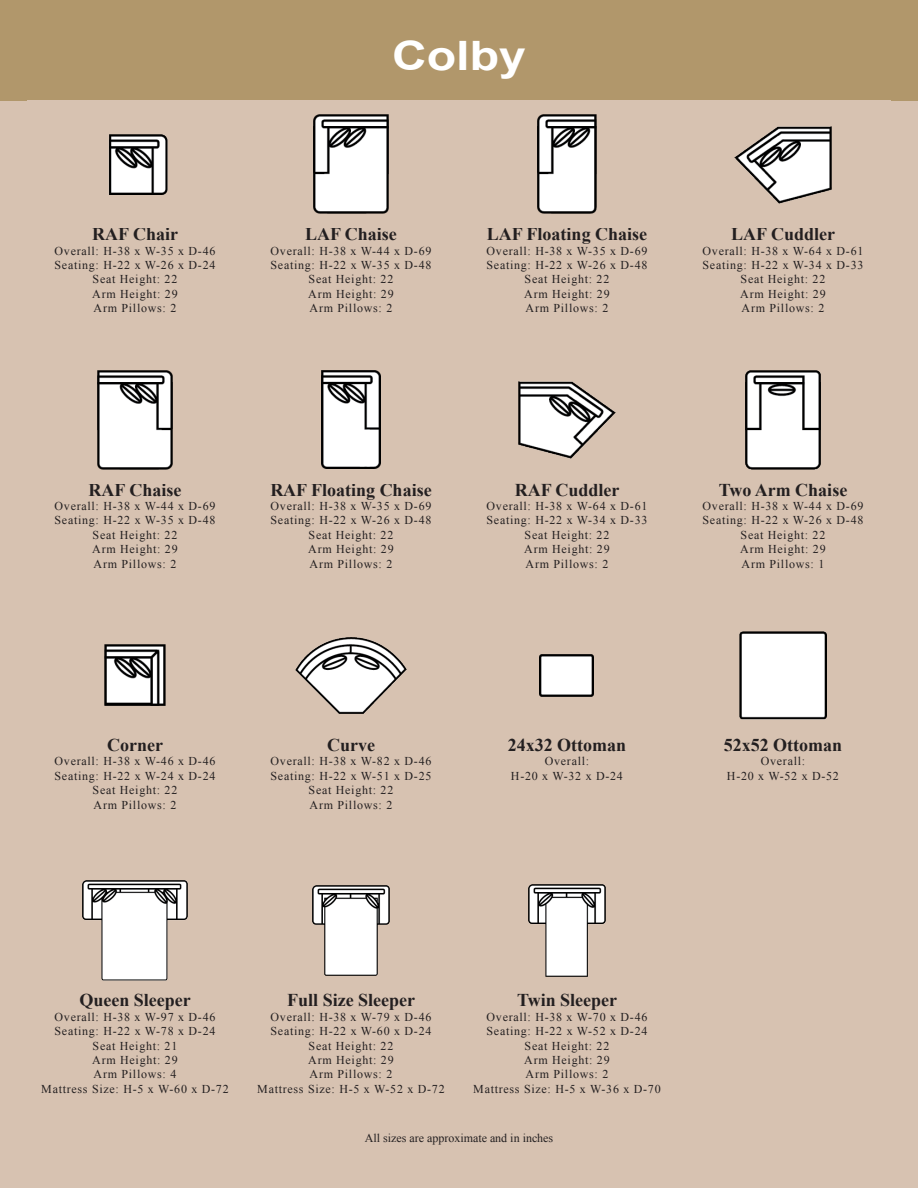
<style>
.page{position:relative;width:918px;height:1188px;background:#d7c2b1}
.page>*{position:absolute;margin:0;border:0;box-sizing:border-box;transform-origin:0 0}
.t1{font:700 40.5px "Arial";color:#fff;scale:1.19 1}
.t2{font:700 18px "Times New Roman";color:#231f20}
.t3{font:12px "Times New Roman";letter-spacing:.06em;color:#231f20}
.t4{font:12px "Times New Roman";color:#231f20}
</style>
<div class="page">
<div style="left:0;top:0;width:918px;height:101px;background:#b1976b"></div>
<img style="left:538px;top:115px;width:58px;height:99px">
<img style="left:734px;top:126px;width:98px;height:77px">
<img style="left:109px;top:135px;width:59px;height:59px">
<img style="left:314px;top:115px;width:74px;height:99px">
<img style="left:746px;top:370px;width:74px;height:99px">
<img style="left:518px;top:381px;width:98px;height:77px">
<img style="left:322px;top:371px;width:58px;height:98px">
<img style="left:98px;top:370px;width:74px;height:99px">
<img style="left:739px;top:631px;width:88px;height:88px">
<img style="left:540px;top:654px;width:54px;height:42px">
<img style="left:295px;top:637px;width:112px;height:76px">
<img style="left:104px;top:645px;width:62px;height:60px">
<img style="left:528px;top:885px;width:78px;height:92px">
<img style="left:312px;top:885px;width:78px;height:91px">
<img style="left:82px;top:881px;width:106px;height:99px">
<p class="t1" style="left:392px;top:29px;width:114px">Colby</p>
<p class="t2" style="left:92px;top:222px;width:87px">RAF Chair</p>
<p class="t3" style="left:55px;top:242px;width:162px">Overall: H-38 x W-35 x D-46</p>
<p class="t3" style="left:55px;top:257px;width:162px">Seating: H-22 x W-26 x D-24</p>
<p class="t3" style="left:93px;top:271px;width:86px">Seat Height: 22</p>
<p class="t3" style="left:92px;top:286px;width:87px">Arm Height: 29</p>
<p class="t3" style="left:94px;top:300px;width:84px">Arm Pillows: 2</p>
<p class="t2" style="left:305px;top:222px;width:93px">LAF Chaise</p>
<p class="t3" style="left:271px;top:242px;width:162px">Overall: H-38 x W-44 x D-69</p>
<p class="t3" style="left:271px;top:257px;width:162px">Seating: H-22 x W-35 x D-48</p>
<p class="t3" style="left:309px;top:271px;width:86px">Seat Height: 22</p>
<p class="t3" style="left:308px;top:286px;width:87px">Arm Height: 29</p>
<p class="t3" style="left:310px;top:300px;width:84px">Arm Pillows: 2</p>
<p class="t2" style="left:487px;top:222px;width:162px">LAF Floating Chaise</p>
<p class="t3" style="left:487px;top:242px;width:162px">Overall: H-38 x W-35 x D-69</p>
<p class="t3" style="left:487px;top:257px;width:162px">Seating: H-22 x W-26 x D-48</p>
<p class="t3" style="left:525px;top:271px;width:86px">Seat Height: 22</p>
<p class="t3" style="left:524px;top:286px;width:87px">Arm Height: 29</p>
<p class="t3" style="left:526px;top:300px;width:84px">Arm Pillows: 2</p>
<p class="t2" style="left:731px;top:222px;width:105px">LAF Cuddler</p>
<p class="t3" style="left:703px;top:242px;width:162px">Overall: H-38 x W-64 x D-61</p>
<p class="t3" style="left:703px;top:257px;width:162px">Seating: H-22 x W-34 x D-33</p>
<p class="t3" style="left:741px;top:271px;width:86px">Seat Height: 22</p>
<p class="t3" style="left:740px;top:286px;width:87px">Arm Height: 29</p>
<p class="t3" style="left:742px;top:300px;width:84px">Arm Pillows: 2</p>
<p class="t2" style="left:89px;top:477px;width:94px">RAF Chaise</p>
<p class="t3" style="left:55px;top:498px;width:162px">Overall: H-38 x W-44 x D-69</p>
<p class="t3" style="left:55px;top:512px;width:162px">Seating: H-22 x W-35 x D-48</p>
<p class="t3" style="left:93px;top:527px;width:86px">Seat Height: 22</p>
<p class="t3" style="left:92px;top:541px;width:87px">Arm Height: 29</p>
<p class="t3" style="left:94px;top:555px;width:84px">Arm Pillows: 2</p>
<p class="t2" style="left:270px;top:477px;width:163px">RAF Floating Chaise</p>
<p class="t3" style="left:271px;top:498px;width:162px">Overall: H-38 x W-35 x D-69</p>
<p class="t3" style="left:271px;top:512px;width:162px">Seating: H-22 x W-26 x D-48</p>
<p class="t3" style="left:309px;top:527px;width:86px">Seat Height: 22</p>
<p class="t3" style="left:308px;top:541px;width:87px">Arm Height: 29</p>
<p class="t3" style="left:310px;top:555px;width:84px">Arm Pillows: 2</p>
<p class="t2" style="left:515px;top:477px;width:106px">RAF Cuddler</p>
<p class="t3" style="left:487px;top:498px;width:162px">Overall: H-38 x W-64 x D-61</p>
<p class="t3" style="left:487px;top:512px;width:162px">Seating: H-22 x W-34 x D-33</p>
<p class="t3" style="left:525px;top:527px;width:86px">Seat Height: 22</p>
<p class="t3" style="left:524px;top:541px;width:87px">Arm Height: 29</p>
<p class="t3" style="left:526px;top:555px;width:84px">Arm Pillows: 2</p>
<p class="t2" style="left:719px;top:477px;width:130px">Two Arm Chaise</p>
<p class="t3" style="left:703px;top:498px;width:162px">Overall: H-38 x W-44 x D-69</p>
<p class="t3" style="left:703px;top:512px;width:162px">Seating: H-22 x W-26 x D-48</p>
<p class="t3" style="left:741px;top:527px;width:86px">Seat Height: 22</p>
<p class="t3" style="left:740px;top:541px;width:87px">Arm Height: 29</p>
<p class="t3" style="left:742px;top:555px;width:84px">Arm Pillows: 1</p>
<p class="t2" style="left:107px;top:733px;width:57px">Corner</p>
<p class="t3" style="left:55px;top:753px;width:162px">Overall: H-38 x W-46 x D-46</p>
<p class="t3" style="left:55px;top:768px;width:162px">Seating: H-22 x W-24 x D-24</p>
<p class="t3" style="left:93px;top:782px;width:86px">Seat Height: 22</p>
<p class="t3" style="left:94px;top:797px;width:84px">Arm Pillows: 2</p>
<p class="t2" style="left:327px;top:733px;width:49px">Curve</p>
<p class="t3" style="left:271px;top:753px;width:162px">Overall: H-38 x W-82 x D-46</p>
<p class="t3" style="left:271px;top:768px;width:162px">Seating: H-22 x W-51 x D-25</p>
<p class="t3" style="left:309px;top:782px;width:86px">Seat Height: 22</p>
<p class="t3" style="left:310px;top:797px;width:84px">Arm Pillows: 2</p>
<p class="t2" style="left:508px;top:733px;width:120px">24x32 Ottoman</p>
<p class="t3" style="left:545px;top:753px;width:46px">Overall:</p>
<p class="t3" style="left:511px;top:768px;width:114px">H-20 x W-32 x D-24</p>
<p class="t2" style="left:724px;top:733px;width:120px">52x52 Ottoman</p>
<p class="t3" style="left:761px;top:753px;width:46px">Overall:</p>
<p class="t3" style="left:727px;top:768px;width:114px">H-20 x W-52 x D-52</p>
<p class="t2" style="left:79px;top:988px;width:113px">Queen Sleeper</p>
<p class="t3" style="left:55px;top:1009px;width:162px">Overall: H-38 x W-97 x D-46</p>
<p class="t3" style="left:55px;top:1023px;width:162px">Seating: H-22 x W-78 x D-24</p>
<p class="t3" style="left:93px;top:1038px;width:86px">Seat Height: 21</p>
<p class="t3" style="left:92px;top:1052px;width:87px">Arm Height: 29</p>
<p class="t3" style="left:94px;top:1066px;width:84px">Arm Pillows: 4</p>
<p class="t3" style="left:41px;top:1081px;width:189px">Mattress Size: H-5 x W-60 x D-72</p>
<p class="t2" style="left:287px;top:988px;width:129px">Full Size Sleeper</p>
<p class="t3" style="left:271px;top:1009px;width:162px">Overall: H-38 x W-79 x D-46</p>
<p class="t3" style="left:271px;top:1023px;width:162px">Seating: H-22 x W-60 x D-24</p>
<p class="t3" style="left:309px;top:1038px;width:86px">Seat Height: 22</p>
<p class="t3" style="left:308px;top:1052px;width:87px">Arm Height: 29</p>
<p class="t3" style="left:310px;top:1066px;width:84px">Arm Pillows: 2</p>
<p class="t3" style="left:257px;top:1081px;width:189px">Mattress Size: H-5 x W-52 x D-72</p>
<p class="t2" style="left:517px;top:988px;width:102px">Twin Sleeper</p>
<p class="t3" style="left:487px;top:1009px;width:162px">Overall: H-38 x W-70 x D-46</p>
<p class="t3" style="left:487px;top:1023px;width:162px">Seating: H-22 x W-52 x D-24</p>
<p class="t3" style="left:525px;top:1038px;width:86px">Seat Height: 22</p>
<p class="t3" style="left:524px;top:1052px;width:87px">Arm Height: 29</p>
<p class="t3" style="left:526px;top:1066px;width:84px">Arm Pillows: 2</p>
<p class="t3" style="left:473px;top:1081px;width:189px">Mattress Size: H-5 x W-36 x D-70</p>
<p class="t4" style="left:365px;top:1130px;width:190px">All sizes are approximate and in inches</p>
</div>
